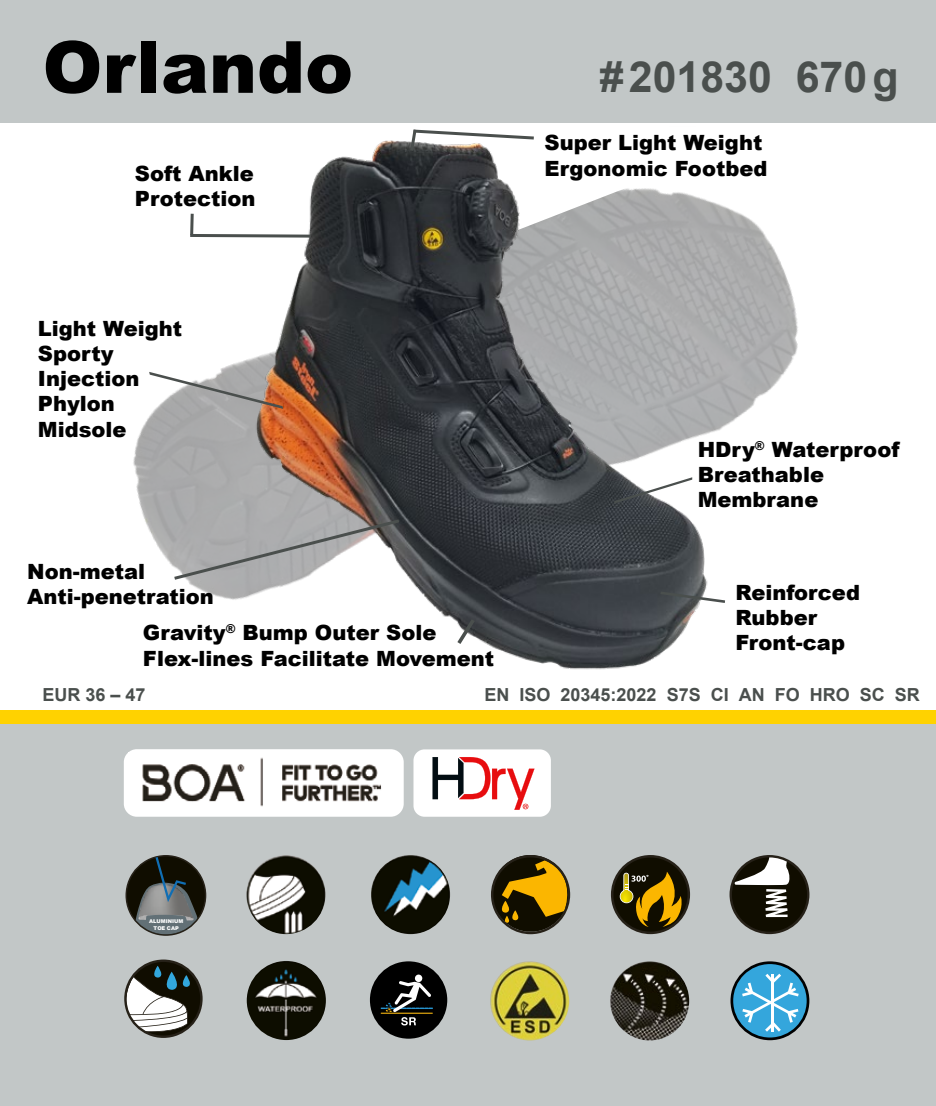
<style>
.page{position:relative;width:936px;height:1106px;background:#fff}
.page>*{position:absolute;margin:0;border:0;box-sizing:border-box;transform-origin:0 0}
.t1{font:900 72px "Arial";color:#000}
.t2{font:700 42.9px "Arial";color:#4a4f4d}
.t3{font:900 21px/25.2px "Arial";color:#000}
.t4{font:700 18px "Arial";color:#4a4f4d}
.t5{font:900 5.1px/6.3px "Arial";color:#fff;text-align:center}
</style>
<div class="page">
<div style="left:0;top:0;width:935px;height:122px;background:#c2c7c7"></div>
<img style="left:133px;top:204px;width:665px;height:396px">
<img style="left:243px;top:140px;width:475px;height:530px">
<svg style="left:149px;top:372px;width:134px;height:37px"></svg>
<div style="left:0;top:723px;width:935px;height:383px;background:#c2c7c7"></div>
<div style="left:0;top:710px;width:935px;height:14px;background:#ffd200"></div>
<svg style="left:729px;top:855px;width:81px;height:80px"></svg>
<svg style="left:610px;top:855px;width:81px;height:80px"></svg>
<svg style="left:491px;top:855px;width:80px;height:80px"></svg>
<img style="left:371px;top:855px;width:79px;height:79px;border-radius:40px">
<img style="left:246px;top:855px;width:79px;height:79px;border-radius:40px">
<img style="left:610px;top:961px;width:79px;height:79px;border-radius:40px">
<img style="left:490px;top:961px;width:79px;height:79px;border-radius:40px">
<svg style="left:454px;top:615px;width:24px;height:33px"></svg>
<svg style="left:408px;top:129px;width:129px;height:25px"></svg>
<svg style="left:614px;top:477px;width:78px;height:26px"></svg>
<svg style="left:660px;top:591px;width:65px;height:12px"></svg>
<svg style="left:190px;top:214px;width:4px;height:20px"></svg>
<svg style="left:190px;top:234px;width:120px;height:4px"></svg>
<svg style="left:171px;top:517px;width:231px;height:65px"></svg>
<svg style="left:125px;top:855px;width:81px;height:80px"></svg>
<img style="left:247px;top:961px;width:79px;height:79px;border-radius:40px">
<svg style="left:730px;top:961px;width:79px;height:79px"></svg>
<div style="left:370px;top:961px;width:77px;height:77px;background:#000;border-radius:50%"></div>
<svg style="left:414px;top:974px;width:8px;height:8px"></svg>
<svg style="left:381px;top:980px;width:52px;height:45px"></svg>
<svg style="left:124px;top:959px;width:79px;height:78px"></svg>
<div style="left:413px;top:749px;width:138px;height:67px;background:#fff;border-radius:11px"></div>
<div style="left:124px;top:749px;width:279px;height:67px;background:#fff;border-radius:13px"></div>
<img style="left:142px;top:757px;width:240px;height:50px">
<svg style="left:432px;top:757px;width:102px;height:53px"></svg>
<p class="t1" style="left:43px;top:15px;width:312px">Orlando</p>
<p class="t3" style="left:135px;top:160px;width:121px">Soft Ankle</p>
<p class="t3" style="left:135px;top:185px;width:122px">Protection</p>
<p class="t3" style="left:38px;top:315px;width:146px">Light Weight<br>Sporty</p>
<p class="t3" style="left:38px;top:365px;width:103px">Injection</p>
<p class="t3" style="left:38px;top:390px;width:79px">Phylon</p>
<p class="t3" style="left:38px;top:416px;width:90px">Midsole</p>
<p class="t3" style="left:27px;top:558px;width:119px">Non-metal</p>
<p class="t3" style="left:27px;top:583px;width:188px">Anti-penetration</p>
<p class="t3" style="left:143px;top:619px;width:295px">Gravity<sup>®</sup> Bump Outer Sole</p>
<p class="t3" style="left:143px;top:645px;width:352px">Flex-lines Facilitate Movement</p>
<p class="t2" style="left:600px;top:49px;width:300px">#201830 670g</p>
<p class="t3" style="left:544px;top:129px;width:224px">Super Light Weight<br>Ergonomic Footbed</p>
<p class="t3" style="left:697px;top:436px;width:203px">HDry<sup>®</sup> Waterproof<br>Breathable</p>
<p class="t3" style="left:697px;top:486px;width:122px">Membrane</p>
<p class="t3" style="left:735px;top:579px;width:126px">Reinforced</p>
<p class="t3" style="left:735px;top:604px;width:83px">Rubber</p>
<p class="t3" style="left:735px;top:629px;width:111px">Front-cap</p>
<p class="t4" style="left:43px;top:682px;width:105px">EUR 36 – 47</p>
<p class="t4" style="left:484px;top:682px;width:437px">EN ISO 20345:2022 S7S CI AN FO HRO SC SR</p>
<p class="t5" style="left:149px;top:918px;width:36px">ALUMINIUM<br>TOE CAP</p>
</div>
